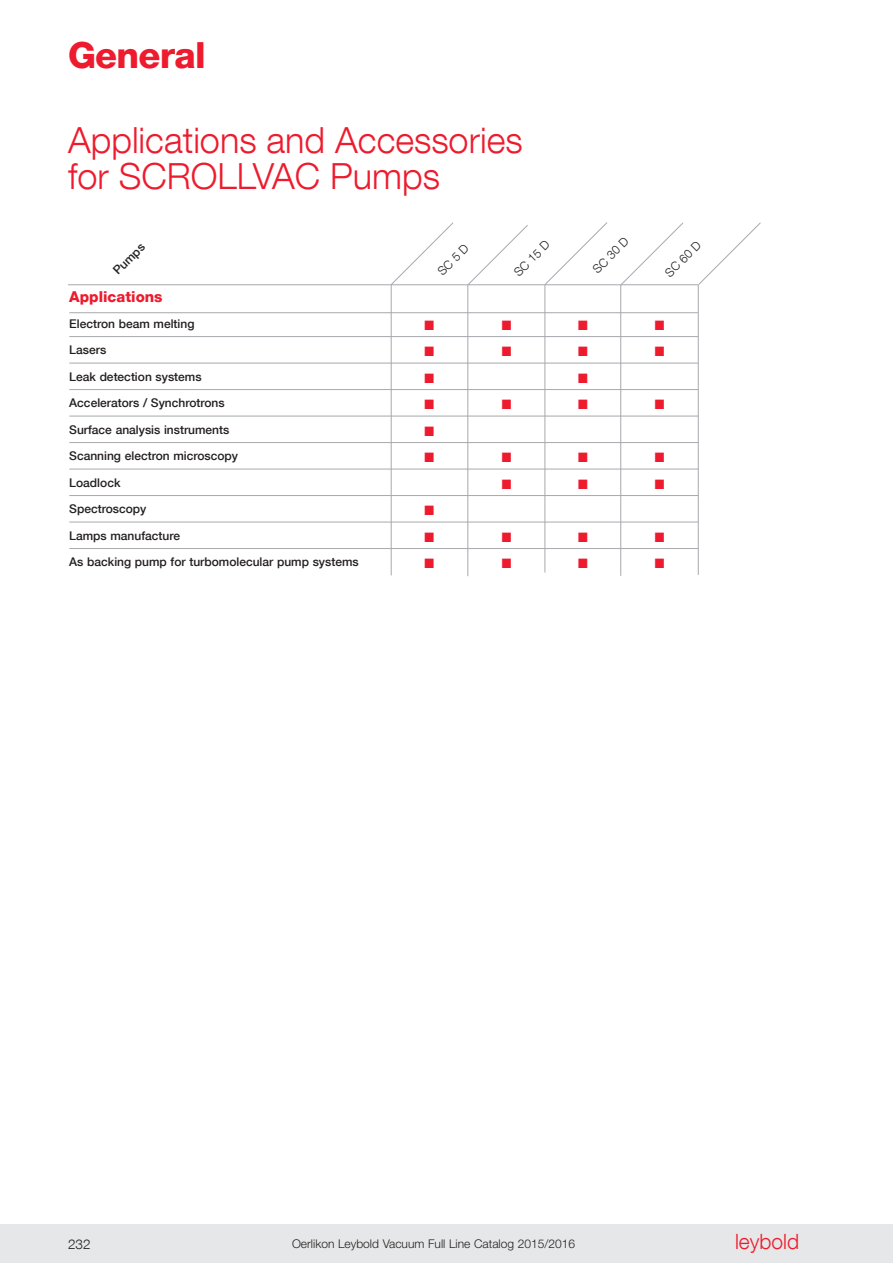
<style>
.page{position:relative;width:893px;height:1263px;background:#fff}
.page>*{position:absolute;margin:0;border:0;box-sizing:border-box;transform-origin:0 0}
.t1{font:300 36px/36px "Helvetica Neue LT Com";color:#ed1b2d}
.t2{font:800 36px "Helvetica Neue LT Com";letter-spacing:-.02em;color:#ed1b2d}
.t3{font:300 21px "Helvetica Neue LT Com";color:#ed1b2d}
.t4{font:800 15px "Helvetica Neue LT Com";color:#ed1b2d}
.t5{font:13.5px "Zapf Dingbats";color:#ed1b2d;scale:.94 1}
.t6{font:300 13.5px "Helvetica Neue LT Com";color:#231f20}
.t7{font:500 12px "Helvetica Neue LT Com";color:#231f20}
.t8{font:300 12px "Helvetica Neue LT Std";color:#231f20}
.t9{font:300 12px "Helvetica Neue LT Com";color:#231f20}
</style>
<div class="page">
<div style="left:0;top:1224px;width:893px;height:39px;background:#e6e7e8"></div>
<hr style="left:69px;top:336px;width:629px;height:1px;background:#a7a9ac">
<hr style="left:69px;top:363px;width:629px;height:1px;background:#a7a9ac">
<hr style="left:69px;top:389px;width:629px;height:1px;background:#a7a9ac">
<hr style="left:69px;top:416px;width:629px;height:1px;background:#a7a9ac">
<hr style="left:69px;top:442px;width:629px;height:1px;background:#a7a9ac">
<hr style="left:69px;top:469px;width:629px;height:1px;background:#a7a9ac">
<hr style="left:69px;top:495px;width:629px;height:1px;background:#a7a9ac">
<hr style="left:69px;top:522px;width:629px;height:1px;background:#a7a9ac">
<hr style="left:69px;top:548px;width:629px;height:1px;background:#a7a9ac">
<svg style="left:545px;top:222px;width:63px;height:64px"></svg>
<svg style="left:698px;top:222px;width:63px;height:63px"></svg>
<hr style="left:69px;top:312px;width:629px;height:1px;background:#a7a9ac">
<hr style="left:68px;top:284px;width:630px;height:1px;background:#a7a9ac">
<svg style="left:390px;top:222px;width:64px;height:64px"></svg>
<svg style="left:467px;top:225px;width:62px;height:61px"></svg>
<hr style="left:620px;top:285px;width:1px;height:291px;background:#a7a9ac">
<hr style="left:698px;top:285px;width:1px;height:290px;background:#a7a9ac">
<hr style="left:391px;top:285px;width:1px;height:290px;background:#a7a9ac">
<hr style="left:544px;top:285px;width:1px;height:288px;background:#a7a9ac">
<hr style="left:467px;top:285px;width:1px;height:291px;background:#a7a9ac">
<svg style="left:620px;top:222px;width:64px;height:64px"></svg>
<svg style="left:425px;top:521px;width:9px;height:2px"></svg>
<h1 class="t2" style="left:68px;top:43px;width:139px">General</h1>
<h1 class="t1" style="left:68px;top:128px;width:456px">Applications and Accessories for SCROLLVAC Pumps</h1>
<p class="t9" style="left:437px;top:270px;width:40px;rotate:-45deg">SC 5 D</p>
<p class="t9" style="left:592px;top:268px;width:46px;rotate:-45deg">SC 30 D</p>
<p class="t9" style="left:664px;top:272px;width:46px;rotate:-45deg">SC 60 D</p>
<p class="t7" style="left:112px;top:269px;width:40px;rotate:-45deg">Pumps</p>
<p class="t9" style="left:513px;top:271px;width:46px;rotate:-45deg">SC 15 D</p>
<p class="t4" style="left:69px;top:291px;width:95px">Applications</p>
<p class="t7" style="left:69px;top:319px;width:127px">Electron beam melting</p>
<p class="t7" style="left:69px;top:346px;width:38px">Lasers</p>
<p class="t7" style="left:69px;top:372px;width:134px">Leak detection systems</p>
<p class="t7" style="left:69px;top:399px;width:157px">Accelerators / Synchrotrons</p>
<p class="t7" style="left:69px;top:425px;width:162px">Surface analysis instruments</p>
<p class="t7" style="left:69px;top:452px;width:170px">Scanning electron microscopy</p>
<p class="t7" style="left:69px;top:478px;width:53px">Loadlock</p>
<p class="t7" style="left:69px;top:505px;width:79px">Spectroscopy</p>
<p class="t7" style="left:69px;top:531px;width:112px">Lamps manufacture</p>
<p class="t7" style="left:69px;top:558px;width:291px">As backing pump for turbomolecular pump systems</p>
<p class="t5" style="left:425px;top:319px;width:12px">■</p>
<p class="t5" style="left:502px;top:319px;width:12px">■</p>
<p class="t5" style="left:578px;top:319px;width:12px">■</p>
<p class="t5" style="left:655px;top:319px;width:12px">■</p>
<p class="t5" style="left:425px;top:345px;width:12px">■</p>
<p class="t5" style="left:502px;top:345px;width:12px">■</p>
<p class="t5" style="left:578px;top:345px;width:12px">■</p>
<p class="t5" style="left:655px;top:345px;width:12px">■</p>
<p class="t5" style="left:425px;top:372px;width:12px">■</p>
<p class="t5" style="left:578px;top:372px;width:12px">■</p>
<p class="t5" style="left:425px;top:398px;width:12px">■</p>
<p class="t5" style="left:502px;top:398px;width:12px">■</p>
<p class="t5" style="left:578px;top:398px;width:12px">■</p>
<p class="t5" style="left:655px;top:398px;width:12px">■</p>
<p class="t5" style="left:502px;top:451px;width:12px">■</p>
<p class="t5" style="left:578px;top:451px;width:12px">■</p>
<p class="t5" style="left:655px;top:451px;width:12px">■</p>
<p class="t5" style="left:502px;top:478px;width:12px">■</p>
<p class="t5" style="left:578px;top:478px;width:12px">■</p>
<p class="t5" style="left:655px;top:478px;width:12px">■</p>
<p class="t5" style="left:502px;top:531px;width:12px">■</p>
<p class="t5" style="left:578px;top:531px;width:12px">■</p>
<p class="t5" style="left:655px;top:531px;width:12px">■</p>
<p class="t5" style="left:425px;top:557px;width:12px">■</p>
<p class="t5" style="left:502px;top:557px;width:12px">■</p>
<p class="t5" style="left:578px;top:557px;width:12px">■</p>
<p class="t5" style="left:655px;top:557px;width:12px">■</p>
<p class="t6" style="left:68px;top:1239px;width:24px">232</p>
<p class="t8" style="left:292px;top:1239px;width:285px">Oerlikon Leybold Vacuum Full Line Catalog 2015/2016</p>
<h2 class="t3" style="left:735px;top:1234px;width:66px">leybold</h2>
</div>
